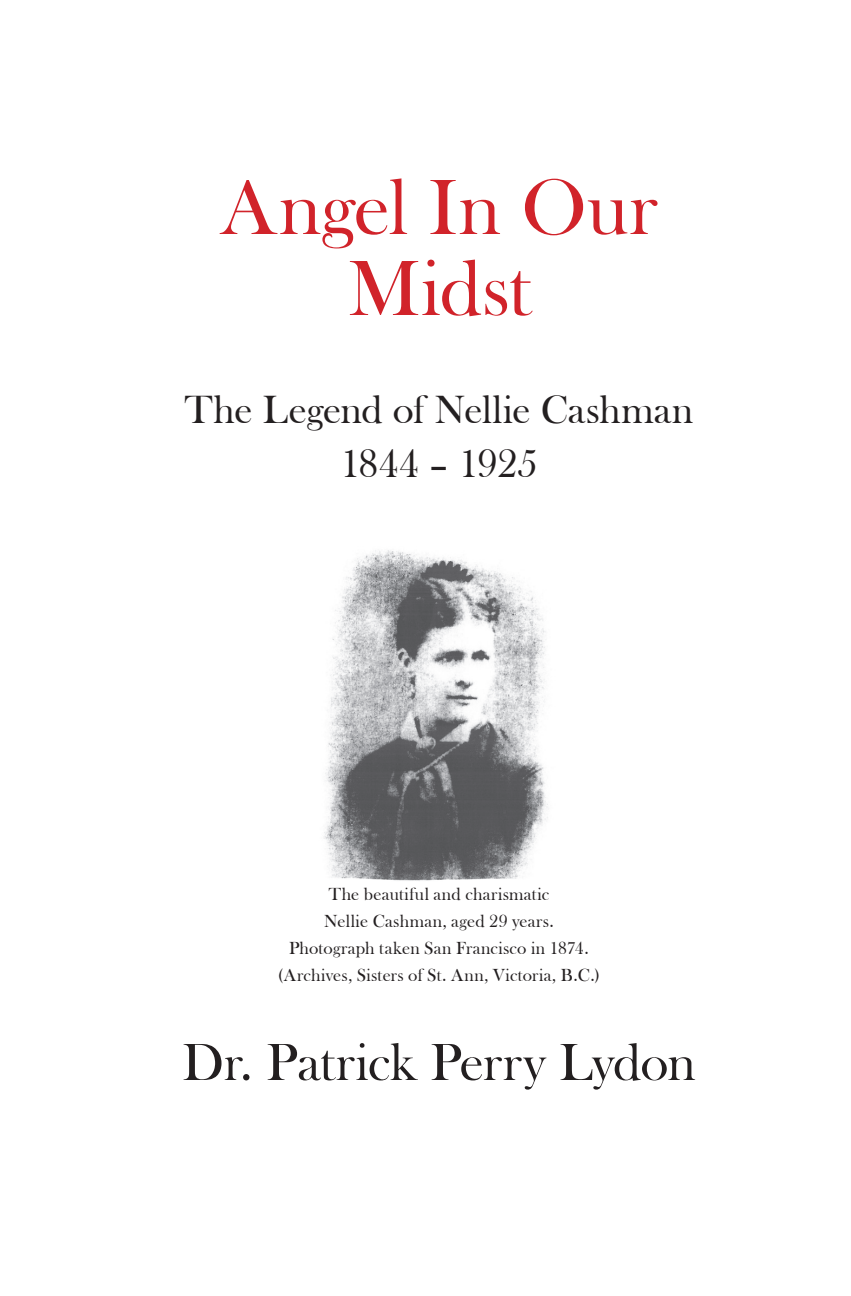
<style>
.page{position:relative;width:851px;height:1296px;background:#fff}
.page>*{position:absolute;margin:0;border:0;box-sizing:border-box;transform-origin:0 0}
.t1{font:81px/81px "Bask Old Face";color:#d1232a;text-align:center}
.t2{font:54px "Bask Old Face";letter-spacing:-.01em;color:#231f20}
.t3{font:40.5px/54px "Bask Old Face";letter-spacing:.005em;color:#231f20;text-align:center}
.t4{font:18px/27px "Bask Old Face";letter-spacing:.015em;color:#231f20;text-align:center}
</style>
<div class="page">
<img style="left:324px;top:550px;width:224px;height:331px">
<h1 class="t1" style="left:220px;top:168px;width:438px">Angel In Our<br>Midst</h1>
<h3 class="t3" style="left:185px;top:383px;width:510px">The Legend of Nellie Cashman<br>1844 – 1925</h3>
<p class="t4" style="left:278px;top:881px;width:324px">The beautiful and charismatic<br>Nellie Cashman, aged 29 years.<br>Photograph taken San Francisco in 1874. (Archives, Sisters of St. Ann, Victoria, B.C.)</p>
<h2 class="t2" style="left:182px;top:1032px;width:515px">Dr. Patrick Perry Lydon</h2>
</div>
